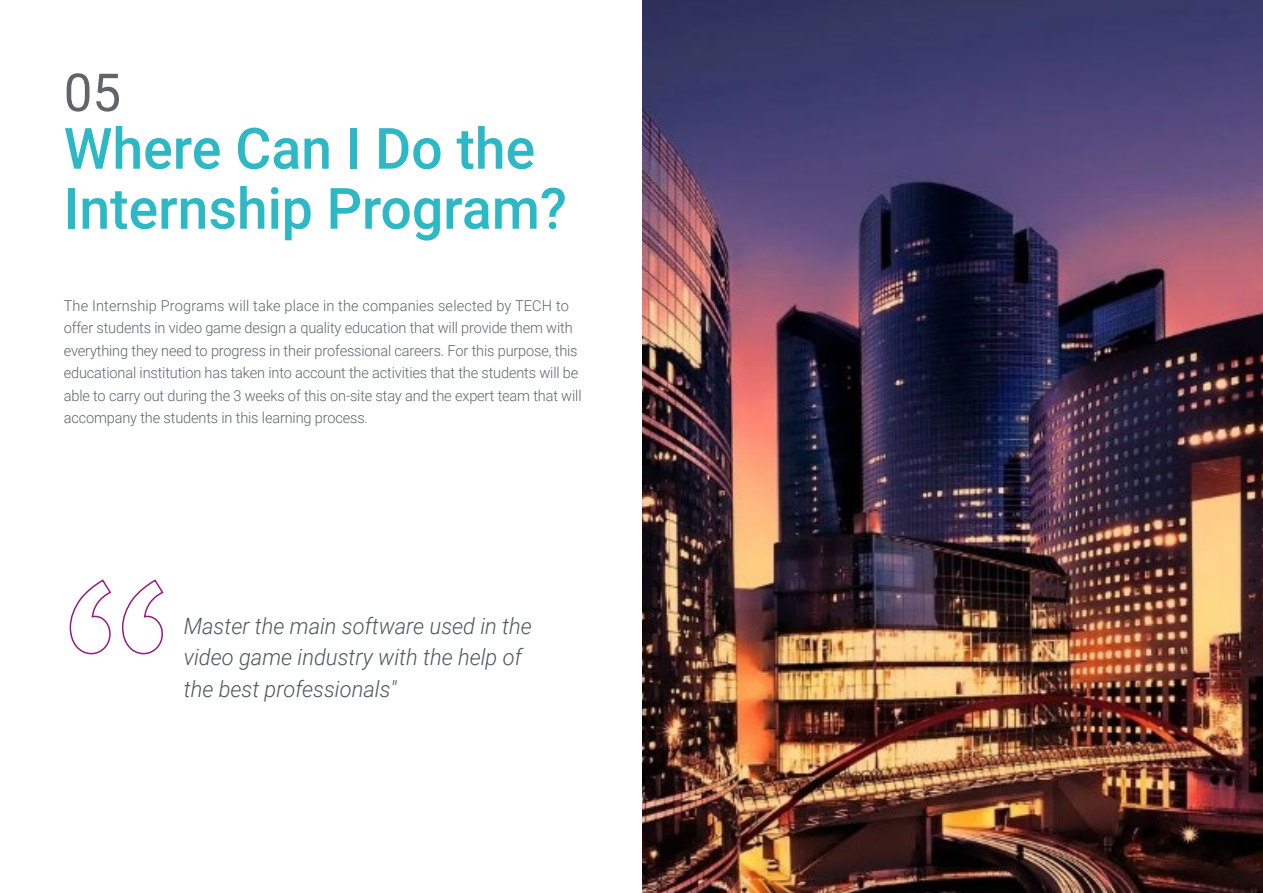
<style>
.page{position:relative;width:1263px;height:893px;background:#fff}
.page>*{position:absolute;margin:0;border:0;box-sizing:border-box;transform-origin:0 0}
.t1{font:500 57px/60px "Roboto";color:#2db8c5}
.t2{font:52.5px "Roboto";color:#61646a}
.t3{font:italic 300 22.5px/31.5px "Roboto";color:#52555b}
.t4{font:300 15px/22.5px "Roboto";letter-spacing:-.01em;color:#61646a}
</style>
<div class="page">
<svg style="left:69px;top:579px;width:95px;height:76px"></svg>
<img style="left:642px;top:0;width:621px;height:893px">
<h2 class="t2" style="left:64px;top:56px;width:59px">05</h2>
<h1 class="t1" style="left:64px;top:116px;width:504px">Where Can I Do the<br>Internship Program?</h1>
<p class="t4" style="left:64px;top:293px;width:519px">The Internship Programs will take place in the companies selected by TECH to offer students in video game design a quality education that will provide them with everything they need to progress in their professional careers. For this purpose, this educational institution has taken into account the activities that the students will be able to carry out during the 3 weeks of this on-site stay and the expert team that will accompany the students in this learning process.</p>
<h3 class="t3" style="left:184px;top:609px;width:350px">Master the main software used in the video game industry with the help of the best professionals"</h3>
</div>
